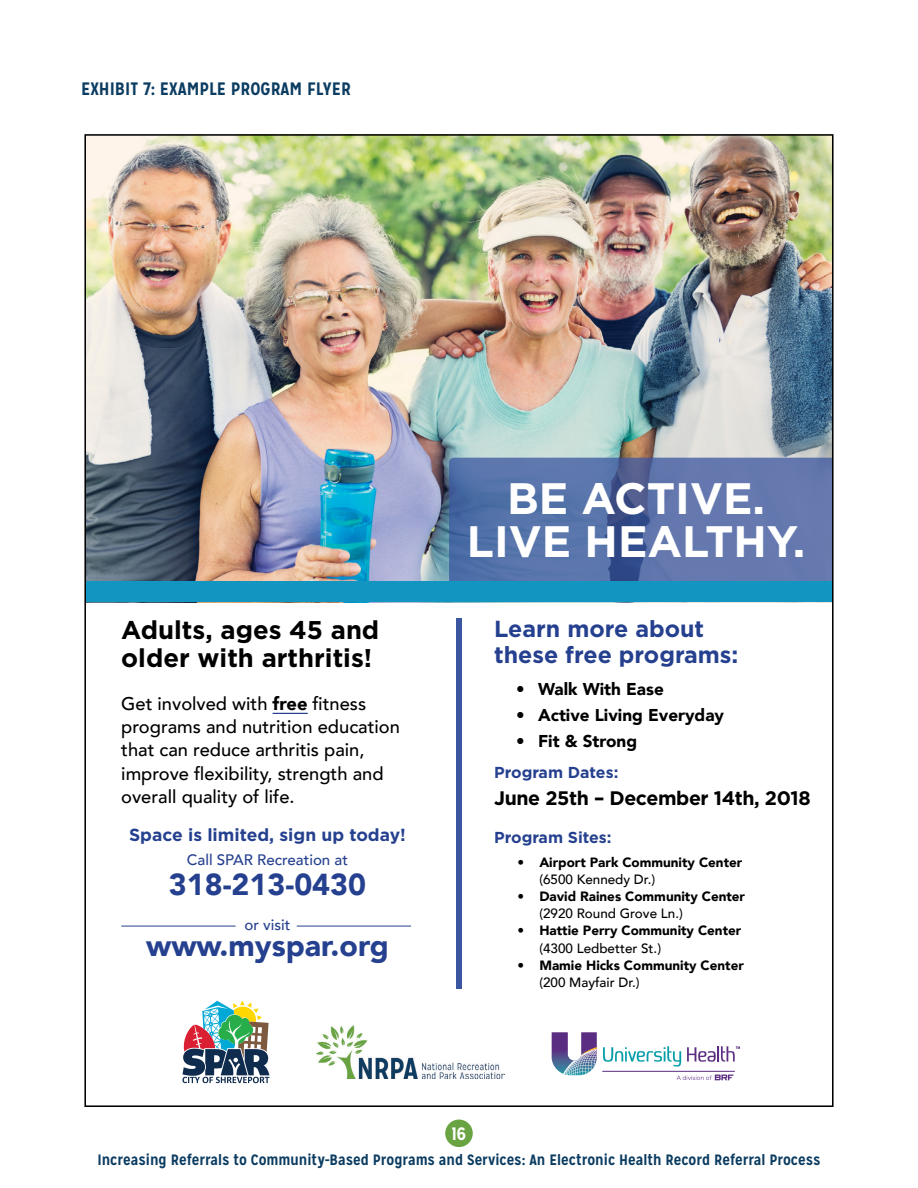
<style>
.page{position:relative;width:918px;height:1188px;background:#fff}
.page>*{position:absolute;margin:0;border:0;box-sizing:border-box;transform-origin:0 0}
.t1{font:700 43.95px/42.8px "Gotham";color:#fff;text-align:center}
.t2{font:900 30.3px "Avenir";color:#25408f}
.t3{font:700 25.65px/28px "Gotham";color:#000}
.t4{font:700 23.25px/25.7px "Gotham";color:#25408f}
.t5{font:700 19.5px "Gotham";letter-spacing:-.02em;color:#000}
.t6{font:500 18.3px/23.2px "Avenir";color:#000}
.t7{font:700 18px "Mission Gothic";color:#0b3c61}
.t8{font:700 18px "Mission Gothic";color:#fff}
.t9{font:700 17.4px "Gotham";color:#25408f}
.t10{font:900 17.1px "Avenir";color:#000}
.t11{font:700 15.9px "Gotham";color:#25408f}
.t12{font:500 15.15px "Avenir";color:#25408f}
.t13{font:700 15px "Mission Gothic";color:#0b3c61}
.t14{font:900 13.5px "Avenir";color:#000}
.t15{font:500 13.5px "Avenir";color:#000}
.s1{font-weight:900}
</style>
<div class="page">
<div style="left:445px;top:1120px;width:28px;height:27px;background:#6aa342;border-radius:50%"></div>
<svg style="left:182px;top:1001px;width:87px;height:82px"></svg>
<img style="left:316px;top:1025px;width:189px;height:54px">
<svg style="left:552px;top:1032px;width:45px;height:43px"></svg>
<svg style="left:687px;top:1046px;width:53px;height:16px"></svg>
<svg style="left:603px;top:1046px;width:78px;height:21px"></svg>
<hr style="left:602px;top:1071px;width:133px;height:1px;background:#5b2d82">
<svg style="left:677px;top:1075px;width:56px;height:5px"></svg>
<img style="left:87px;top:137px;width:744px;height:444px">
<svg style="left:449px;top:458px;width:382px;height:123px;background:#5971a8"></svg>
<div style="left:85px;top:581px;width:748px;height:21px;background:#1395c1"></div>
<div style="left:456px;top:618px;width:6px;height:370px;background:#3b56a0"></div>
<hr style="left:121px;top:926px;width:115px;height:1px;background:#25408f">
<hr style="left:297px;top:926px;width:114px;height:1px;background:#25408f">
<hr style="left:273px;top:713px;width:35px;height:1px;background:#25408f">
<p class="t7" style="left:81px;top:77px;width:272px">EXHIBIT 7: EXAMPLE PROGRAM FLYER</p>
<h3 class="t3" style="left:121px;top:615px;width:260px">Adults, ages 45 and older with arthritis!</h3>
<p class="t6" style="left:121px;top:691px;width:280px">Get involved with <span class="s1">free</span> fitness programs and nutrition education that can reduce arthritis pain, improve flexibility, strength and overall quality of life.</p>
<p class="t9" style="left:129px;top:825px;width:278px">Space is limited, sign up today!</p>
<p class="t12" style="left:187px;top:847px;width:163px">Call SPAR Recreation at</p>
<h2 class="t2" style="left:169px;top:859px;width:199px">318-213-0430</h2>
<p class="t12" style="left:245px;top:912px;width:47px">or visit</p>
<h2 class="t2" style="left:146px;top:919px;width:244px">www.myspar.org</h2>
<h1 class="t1" style="left:467px;top:476px;width:340px">BE ACTIVE.<br>LIVE HEALTHY.</h1>
<p class="t4" style="left:494px;top:616px;width:246px">Learn more about these free programs:</p>
<p class="t10" style="left:516px;top:675px;width:149px">• Walk With Ease</p>
<p class="t10" style="left:516px;top:700px;width:209px">• Active Living Everyday</p>
<p class="t10" style="left:516px;top:726px;width:123px">• Fit &amp; Strong</p>
<p class="t11" style="left:494px;top:763px;width:126px">Program Dates:</p>
<p class="t5" style="left:494px;top:787px;width:318px">June 25th – December 14th, 2018</p>
<p class="t11" style="left:494px;top:828px;width:119px">Program Sites:</p>
<p class="t14" style="left:517px;top:851px;width:226px">• Airport Park Community Center</p>
<p class="t15" style="left:539px;top:868px;width:117px">(6500 Kennedy Dr.)</p>
<p class="t14" style="left:517px;top:885px;width:229px">• David Raines Community Center</p>
<p class="t15" style="left:539px;top:902px;width:145px">(2920 Round Grove Ln.)</p>
<p class="t14" style="left:517px;top:919px;width:225px">• Hattie Perry Community Center</p>
<p class="t15" style="left:539px;top:936px;width:123px">(4300 Ledbetter St.)</p>
<p class="t14" style="left:517px;top:953px;width:228px">• Mamie Hicks Community Center</p>
<p class="t15" style="left:539px;top:970px;width:102px">(200 Mayfair Dr.)</p>
<p class="t8" style="left:452px;top:1122px;width:16px">16</p>
<p class="t13" style="left:97px;top:1150px;width:725px">Increasing Referrals to Community-Based Programs and Services: An Electronic Health Record Referral Process</p>
</div>
